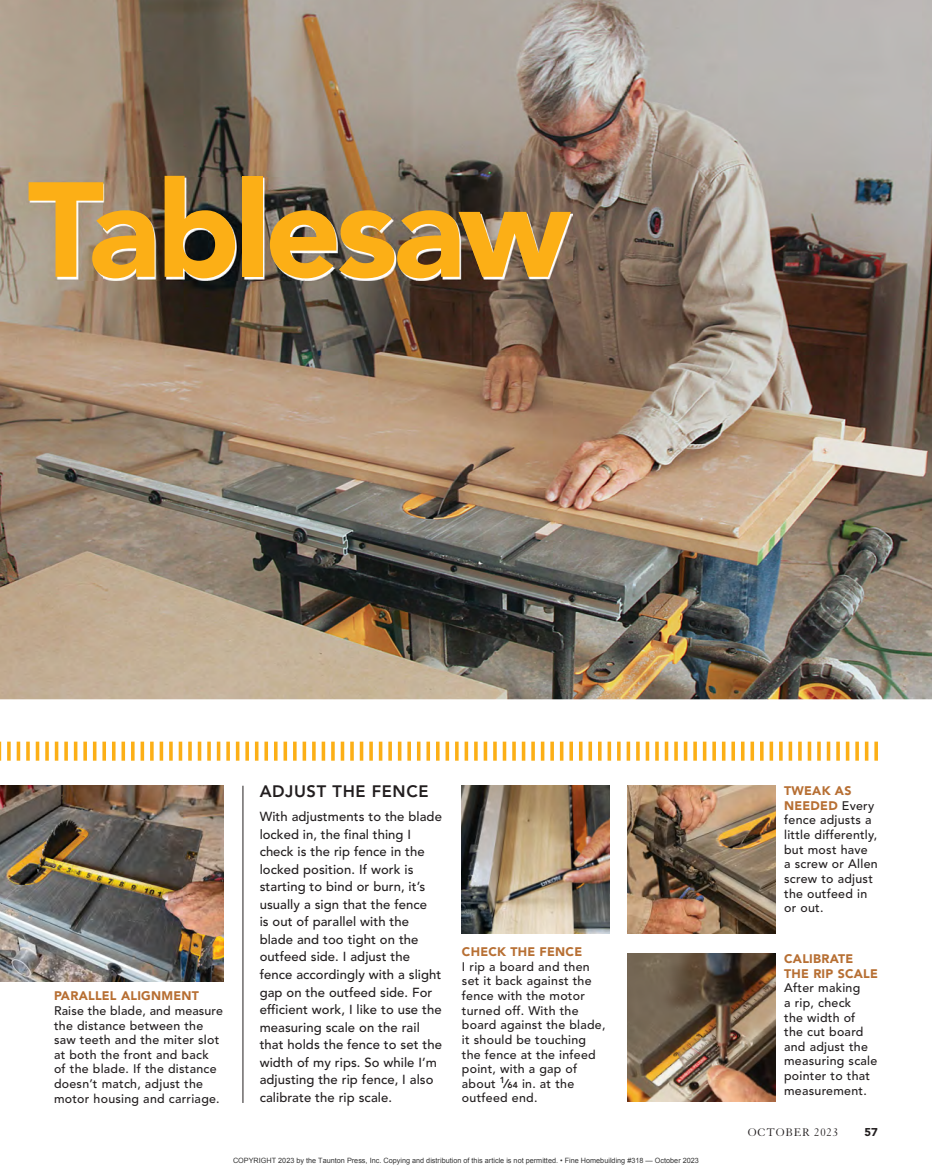
<style>
.page{position:relative;width:932px;height:1175px;background:#fff}
.page>*{position:absolute;margin:0;border:0;box-sizing:border-box;transform-origin:0 0}
.t1{font:900 133.5px "Avenir LT Std";letter-spacing:-.04em;color:#fcaf16}
.t2{font:800 16.5px "Avenir LT Std";letter-spacing:.04em;color:#221e1f}
.t3{font:500 13.05px/17.5px "Avenir LT Std";letter-spacing:.005em;color:#221e1f}
.t4{font:500 12.3px/14.7px "Avenir LT Std";letter-spacing:.02em;color:#221e1f}
.t5{font:12px "Granjon LT Std";letter-spacing:.07em;color:#221e1f}
.t6{font:900 11.25px "Avenir LT Std";color:#221e1f}
.t7{font:7.2px "Arial";color:rgb(0 0 0/.8)}
.s1{font-weight:900;color:#b76f33}
.s2{font-weight:800}
.s3{font-weight:800;font-size:8.7px}
</style>
<div class="page">
<img style="left:0;top:785px;width:223px;height:196px">
<img style="left:0;top:0;width:932px;height:699px">
<img style="left:0;top:177px;width:572px;height:104px">
<svg style="left:0;top:741px;width:1px;height:19px"></svg>
<svg style="left:7px;top:741px;width:4px;height:19px"></svg>
<hr style="left:17px;top:741px;width:3px;height:19px;background:#fcaf16">
<svg style="left:26px;top:741px;width:4px;height:19px"></svg>
<hr style="left:36px;top:741px;width:3px;height:19px;background:#fcaf16">
<svg style="left:45px;top:741px;width:4px;height:19px"></svg>
<hr style="left:55px;top:741px;width:3px;height:19px;background:#fcaf16">
<svg style="left:64px;top:741px;width:4px;height:19px"></svg>
<hr style="left:74px;top:741px;width:3px;height:19px;background:#fcaf16">
<svg style="left:83px;top:741px;width:4px;height:19px"></svg>
<hr style="left:93px;top:741px;width:3px;height:19px;background:#fcaf16">
<svg style="left:102px;top:741px;width:4px;height:19px"></svg>
<hr style="left:112px;top:741px;width:3px;height:19px;background:#fcaf16">
<svg style="left:121px;top:741px;width:4px;height:19px"></svg>
<svg style="left:131px;top:741px;width:4px;height:19px"></svg>
<svg style="left:140px;top:741px;width:4px;height:19px"></svg>
<svg style="left:150px;top:741px;width:4px;height:19px"></svg>
<hr style="left:160px;top:741px;width:3px;height:19px;background:#fcaf16">
<svg style="left:169px;top:741px;width:4px;height:19px"></svg>
<hr style="left:179px;top:741px;width:3px;height:19px;background:#fcaf16">
<svg style="left:188px;top:741px;width:4px;height:19px"></svg>
<hr style="left:198px;top:741px;width:3px;height:19px;background:#fcaf16">
<svg style="left:207px;top:741px;width:4px;height:19px"></svg>
<hr style="left:217px;top:741px;width:3px;height:19px;background:#fcaf16">
<svg style="left:226px;top:741px;width:4px;height:19px"></svg>
<hr style="left:236px;top:741px;width:3px;height:19px;background:#fcaf16">
<svg style="left:245px;top:741px;width:4px;height:19px"></svg>
<hr style="left:255px;top:741px;width:3px;height:19px;background:#fcaf16">
<svg style="left:264px;top:741px;width:4px;height:19px"></svg>
<hr style="left:274px;top:741px;width:3px;height:19px;background:#fcaf16">
<svg style="left:283px;top:741px;width:4px;height:19px"></svg>
<hr style="left:293px;top:741px;width:3px;height:19px;background:#fcaf16">
<svg style="left:302px;top:741px;width:4px;height:19px"></svg>
<svg style="left:312px;top:741px;width:4px;height:19px"></svg>
<svg style="left:321px;top:741px;width:4px;height:19px"></svg>
<svg style="left:331px;top:741px;width:4px;height:19px"></svg>
<hr style="left:341px;top:741px;width:3px;height:19px;background:#fcaf16">
<svg style="left:350px;top:741px;width:4px;height:19px"></svg>
<hr style="left:360px;top:741px;width:3px;height:19px;background:#fcaf16">
<svg style="left:369px;top:741px;width:4px;height:19px"></svg>
<hr style="left:379px;top:741px;width:3px;height:19px;background:#fcaf16">
<svg style="left:388px;top:741px;width:4px;height:19px"></svg>
<hr style="left:398px;top:741px;width:3px;height:19px;background:#fcaf16">
<svg style="left:407px;top:741px;width:4px;height:19px"></svg>
<hr style="left:417px;top:741px;width:3px;height:19px;background:#fcaf16">
<svg style="left:426px;top:741px;width:4px;height:19px"></svg>
<hr style="left:436px;top:741px;width:3px;height:19px;background:#fcaf16">
<svg style="left:445px;top:741px;width:4px;height:19px"></svg>
<hr style="left:455px;top:741px;width:3px;height:19px;background:#fcaf16">
<svg style="left:464px;top:741px;width:4px;height:19px"></svg>
<hr style="left:474px;top:741px;width:3px;height:19px;background:#fcaf16">
<svg style="left:483px;top:741px;width:4px;height:19px"></svg>
<hr style="left:493px;top:741px;width:3px;height:19px;background:#fcaf16">
<svg style="left:502px;top:741px;width:4px;height:19px"></svg>
<svg style="left:512px;top:741px;width:4px;height:19px"></svg>
<hr style="left:522px;top:741px;width:3px;height:19px;background:#fcaf16">
<svg style="left:531px;top:741px;width:4px;height:19px"></svg>
<hr style="left:541px;top:741px;width:3px;height:19px;background:#fcaf16">
<svg style="left:550px;top:741px;width:4px;height:19px"></svg>
<hr style="left:560px;top:741px;width:3px;height:19px;background:#fcaf16">
<svg style="left:569px;top:741px;width:4px;height:19px"></svg>
<hr style="left:579px;top:741px;width:3px;height:19px;background:#fcaf16">
<svg style="left:588px;top:741px;width:4px;height:19px"></svg>
<hr style="left:598px;top:741px;width:3px;height:19px;background:#fcaf16">
<svg style="left:607px;top:741px;width:4px;height:19px"></svg>
<hr style="left:617px;top:741px;width:3px;height:19px;background:#fcaf16">
<svg style="left:626px;top:741px;width:4px;height:19px"></svg>
<hr style="left:636px;top:741px;width:3px;height:19px;background:#fcaf16">
<svg style="left:645px;top:741px;width:4px;height:19px"></svg>
<hr style="left:655px;top:741px;width:3px;height:19px;background:#fcaf16">
<svg style="left:664px;top:741px;width:4px;height:19px"></svg>
<hr style="left:674px;top:741px;width:3px;height:19px;background:#fcaf16">
<svg style="left:683px;top:741px;width:4px;height:19px"></svg>
<svg style="left:693px;top:741px;width:4px;height:19px"></svg>
<svg style="left:702px;top:741px;width:4px;height:19px"></svg>
<svg style="left:712px;top:741px;width:4px;height:19px"></svg>
<hr style="left:722px;top:741px;width:3px;height:19px;background:#fcaf16">
<svg style="left:731px;top:741px;width:4px;height:19px"></svg>
<hr style="left:741px;top:741px;width:3px;height:19px;background:#fcaf16">
<svg style="left:750px;top:741px;width:4px;height:19px"></svg>
<hr style="left:760px;top:741px;width:3px;height:19px;background:#fcaf16">
<svg style="left:769px;top:741px;width:4px;height:19px"></svg>
<hr style="left:779px;top:741px;width:3px;height:19px;background:#fcaf16">
<svg style="left:788px;top:741px;width:4px;height:19px"></svg>
<hr style="left:798px;top:741px;width:3px;height:19px;background:#fcaf16">
<svg style="left:807px;top:741px;width:4px;height:19px"></svg>
<hr style="left:817px;top:741px;width:3px;height:19px;background:#fcaf16">
<svg style="left:826px;top:741px;width:4px;height:19px"></svg>
<hr style="left:836px;top:741px;width:3px;height:19px;background:#fcaf16">
<svg style="left:845px;top:741px;width:4px;height:19px"></svg>
<hr style="left:855px;top:741px;width:3px;height:19px;background:#fcaf16">
<svg style="left:864px;top:741px;width:4px;height:19px"></svg>
<svg style="left:874px;top:741px;width:4px;height:19px"></svg>
<img style="left:461px;top:785px;width:149px;height:149px">
<img style="left:627px;top:785px;width:148px;height:149px">
<img style="left:627px;top:953px;width:148px;height:148px">
<hr style="left:243px;top:785px;width:1px;height:318px;background:#221e1f">
<p class="t1" style="left:28px;top:149px;width:544px">Tablesaw</p>
<p class="t4" style="left:54px;top:989px;width:170px"><span class="s1">PARALLEL ALIGNMENT<br></span>Raise the blade, and measure the distance between the saw teeth and the miter slot at both the front and back of the blade. If the distance doesn’t match, adjust the motor housing and carriage.</p>
<p class="t2" style="left:260px;top:782px;width:170px">ADJUST THE FENCE</p>
<p class="t3" style="left:260px;top:808px;width:184px">With adjustments to the blade locked in, the final thing I check is the rip fence in the locked position. If work is starting to bind or burn, it’s usually a sign that the fence<br>is out of parallel with the blade and too tight on the outfeed side. I adjust the fence accordingly with a slight gap on the outfeed side. For efficient work, I like to use the measuring scale on the rail that holds the fence to set the width of my rips. So while I’m adjusting the rip fence, I also calibrate the rip scale.</p>
<p class="t4" style="left:462px;top:945px;width:145px"><span class="s1">CHECK THE FENCE<br></span>I rip a board and then set it back against the fence with the motor turned off. With the board against the blade, it should be touching the fence at the infeed point, with a gap of about <sup>1</sup><span class="s2">⁄</span><span class="s3">64</span> in. at the outfeed end.</p>
<p class="t7" style="left:233px;top:1155px;width:467px">COPYRIGHT 2023 by the Taunton Press, Inc. Copying and distribution of this article is not permitted. • Fine Homebuilding #318 — October 2023</p>
<p class="t4" style="left:784px;top:783px;width:95px"><span class="s1">TWEAK AS<br>NEEDED</span> Every fence adjusts a little differently, but most have<br>a screw or Allen screw to adjust the outfeed in or out.</p>
<p class="t4" style="left:784px;top:951px;width:95px"><span class="s1">CALIBRATE<br>THE RIP SCALE<br></span>After making<br>a rip, check<br>the width of<br>the cut board and adjust the measuring scale pointer to that measurement.</p>
<p class="t5" style="left:748px;top:1126px;width:92px">OCTOBER 2023</p>
<p class="t6" style="left:864px;top:1125px;width:15px">57</p>
</div>
